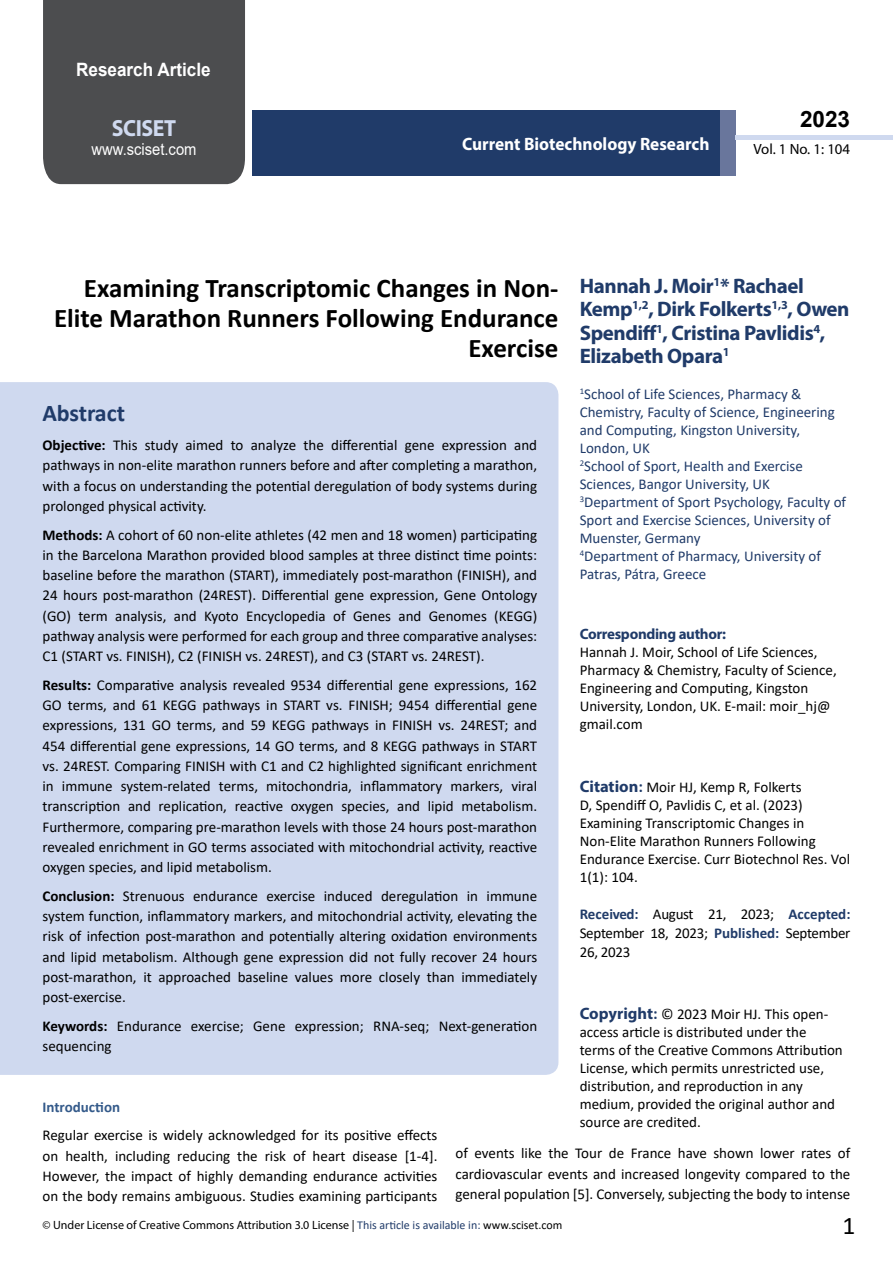
<style>
.page{position:relative;width:893px;height:1263px;background:#fff}
.page>*{position:absolute;margin:0;border:0;box-sizing:border-box;transform-origin:0 0}
.t1{font:700 27px/29.7px "Calibri";color:#000;text-align:right}
.t2{font:25.5px "Calibri";color:#000}
.t3{font:700 24px "Calibri";letter-spacing:-.005em;color:#203b69}
.t4{font:700 23.4px "Myriad Pro";letter-spacing:-.02em;color:#cfd9ef;scale:.93 1}
.t5{font:700 22.5px "Arial";color:#000}
.t6{font:700 21px/23.4px "Myriad Pro";letter-spacing:-.02em;color:#203b69}
.t7{font:700 18.45px "Arial";color:#fff;scale:.93 1}
.t8{font:700 18px "Myriad Pro";color:#fff;scale:.96 1}
.t9{font:16.5px "Arial";color:#fff;scale:.89 1}
.t10{font:15px/20.2px "Calibri";color:#000;text-align:justify}
.t11{font:15px/18px "Calibri";color:#203b69}
.t12{font:700 15px "Myriad Pro";letter-spacing:-.02em;color:#203b69}
.t13{font:700 15px "Calibri";color:#345a8a}
.t14{font:14.85px "Myriad Pro";color:#000}
.t15{font:12px "Myriad Pro";color:#000}
.s1{font-weight:700}
.s2{font-family:"Myriad Pro";font-weight:700;font-size:16.5px;color:#203b69}
.s3{font-weight:700;font-size:16.5px;color:#203b69}
.s4{font-weight:700;color:#203b69}
.s5{font-family:"Calibri";color:#203b69}
.s6{font-family:"Calibri"}
</style>
<div class="page">
<div style="left:43px;top:0;width:202px;height:184px;background:#4c4d4f"></div>
<div style="left:252px;top:110px;width:469px;height:66px;background:#203b69"></div>
<div style="left:720px;top:110px;width:16px;height:66px;background:#69769c"></div>
<div style="left:736px;top:135px;width:157px;height:5px;background:#cfd9ef"></div>
<div style="left:0;top:382px;width:558px;height:693px;background:#cfd9ef"></div>
<p class="t7" style="left:76px;top:56px;width:146px">Research Article</p>
<h3 class="t4" style="left:112px;top:113px;width:71px">SCISET</h3>
<p class="t9" style="left:92px;top:138px;width:119px">www.sciset.com</p>
<p class="t8" style="left:462px;top:132px;width:259px">Current Biotechnology Research</p>
<h3 class="t5" style="left:800px;top:104px;width:52px">2023</h3>
<p class="t14" style="left:753px;top:140px;width:98px">Vol. 1 No. 1: 104</p>
<h3 class="t6" style="left:580px;top:273px;width:271px">Hannah J. Moir<sup>1</sup>* Rachael<br>Kemp<sup>1,2</sup>, Dirk Folkerts<sup>1,3</sup>, Owen<br>Spendiff<sup>1</sup>, Cristina Pavlidis<sup>4</sup>,<br>Elizabeth Opara<sup>1</sup></h3>
<p class="t11" style="left:580px;top:385px;width:268px"><sup>1</sup>School of Life Sciences, Pharmacy &amp; Chemistry, Faculty of Science, Engineering and Computing, Kingston University, London, UK<br><sup>2</sup>School of Sport, Health and Exercise Sciences, Bangor University, UK <sup>3</sup>Department of Sport Psychology, Faculty of Sport and Exercise Sciences, University of Muenster, Germany<br><sup>4</sup>Department of Pharmacy, University of Patras, Pátra, Greece</p>
<h1 class="t1" style="left:54px;top:273px;width:506px">Examining Transcriptomic Changes in Non-<br>Elite Marathon Runners Following Endurance<br>Exercise</h1>
<h3 class="t3" style="left:43px;top:396px;width:84px">Abstract</h3>
<p class="t10" style="left:43px;top:435px;width:496px"><span class="s1">Objective:</span> This study aimed to analyze the differential gene expression and pathways in non-elite marathon runners before and after completing a marathon, with a focus on understanding the potential deregulation of body systems during prolonged physical activity.</p>
<p class="t10" style="left:43px;top:524px;width:496px"><span class="s1">Methods:</span> A cohort of 60 non-elite athletes (42 men and 18 women) participating in the Barcelona Marathon provided blood samples at three distinct time points: baseline before the marathon (START), immediately post-marathon (FINISH), and 24 hours post-marathon (24REST). Differential gene expression, Gene Ontology (GO) term analysis, and Kyoto Encyclopedia of Genes and Genomes (KEGG) pathway analysis were performed for each group and three comparative analyses:<br>C1 (START vs. FINISH), C2 (FINISH vs. 24REST), and C3 (START vs. 24REST).</p>
<p class="t10" style="left:43px;top:674px;width:496px"><span class="s1">Results:</span> Comparative analysis revealed 9534 differential gene expressions, 162<br>GO terms, and 61 KEGG pathways in START vs. FINISH; 9454 differential gene expressions, 131 GO terms, and 59 KEGG pathways in FINISH vs. 24REST; and 454 differential gene expressions, 14 GO terms, and 8 KEGG pathways in START vs. 24REST. Comparing FINISH with C1 and C2 highlighted significant enrichment in immune system-related terms, mitochondria, inflammatory markers, viral transcription and replication, reactive oxygen species, and lipid metabolism.<br>Furthermore, comparing pre-marathon levels with those 24 hours post-marathon revealed enrichment in GO terms associated with mitochondrial activity, reactive oxygen species, and lipid metabolism.</p>
<p class="t10" style="left:43px;top:885px;width:496px"><span class="s1">Conclusion:</span> Strenuous endurance exercise induced deregulation in immune system function, inflammatory markers, and mitochondrial activity, elevating the risk of infection post-marathon and potentially altering oxidation environments and lipid metabolism. Although gene expression did not fully recover 24 hours post-marathon, it approached baseline values more closely than immediately post-exercise.</p>
<p class="t10" style="left:43px;top:1015px;width:496px"><span class="s1">Keywords:</span> Endurance exercise; Gene expression; RNA-seq; Next-generation sequencing</p>
<p class="t12" style="left:580px;top:625px;width:148px">Corresponding author:</p>
<p class="t10" style="left:580px;top:643px;width:258px;line-height:18px;text-align:left">Hannah J. Moir, School of Life Sciences, Pharmacy &amp; Chemistry, Faculty of Science, Engineering and Computing, Kingston University, London, UK. E-mail: moir_hj@ gmail.com</p>
<p class="t10" style="left:580px;top:777px;width:272px;line-height:18px;text-align:left"><span class="s2">Citation</span><span class="s3">:</span> Moir HJ, Kemp R, Folkerts<br>D, Spendiff O, Pavlidis C, et al. (2023)<br>Examining Transcriptomic Changes in Non-Elite Marathon Runners Following Endurance Exercise. Curr Biotechnol Res. Vol 1(1): 104.</p>
<p class="t10" style="left:580px;top:904px;width:272px;line-height:18.8px"><span class="s4">Received:</span> August 21, 2023; <span class="s4">Accepted:<br></span>September 18, 2023; <span class="s4">Published:</span> September 26, 2023</p>
<p class="t10" style="left:580px;top:1005px;width:265px;line-height:18px;text-align:left"><span class="s2">Copyright</span><span class="s3">:</span> © 2023 Moir HJ. This open&shy;access article is distributed under the terms of the Creative Commons Attribution License, which permits unrestricted use, distribution, and reproduction in any medium, provided the original author and source are credited.</p>
<p class="t13" style="left:43px;top:1096px;width:79px">Introduction</p>
<p class="t10" style="left:43px;top:1125px;width:396px">Regular exercise is widely acknowledged for its positive effects on health, including reducing the risk of heart disease [1-4].<br>However, the impact of highly demanding endurance activities on the body remains ambiguous. Studies examining participants</p>
<p class="t10" style="left:455px;top:1143px;width:396px">of events like the Tour de France have shown lower rates of cardiovascular events and increased longevity compared to the general population [5]. Conversely, subjecting the body to intense</p>
<p class="t15" style="left:43px;top:1218px;width:521px">© Under License of Creative Commons Attribution 3.0 License | <span class="s5">This article is available in:</span> <span class="s6">www.sciset.com</span></p>
<h2 class="t2" style="left:843px;top:1207px;width:14px">1</h2>
</div>
